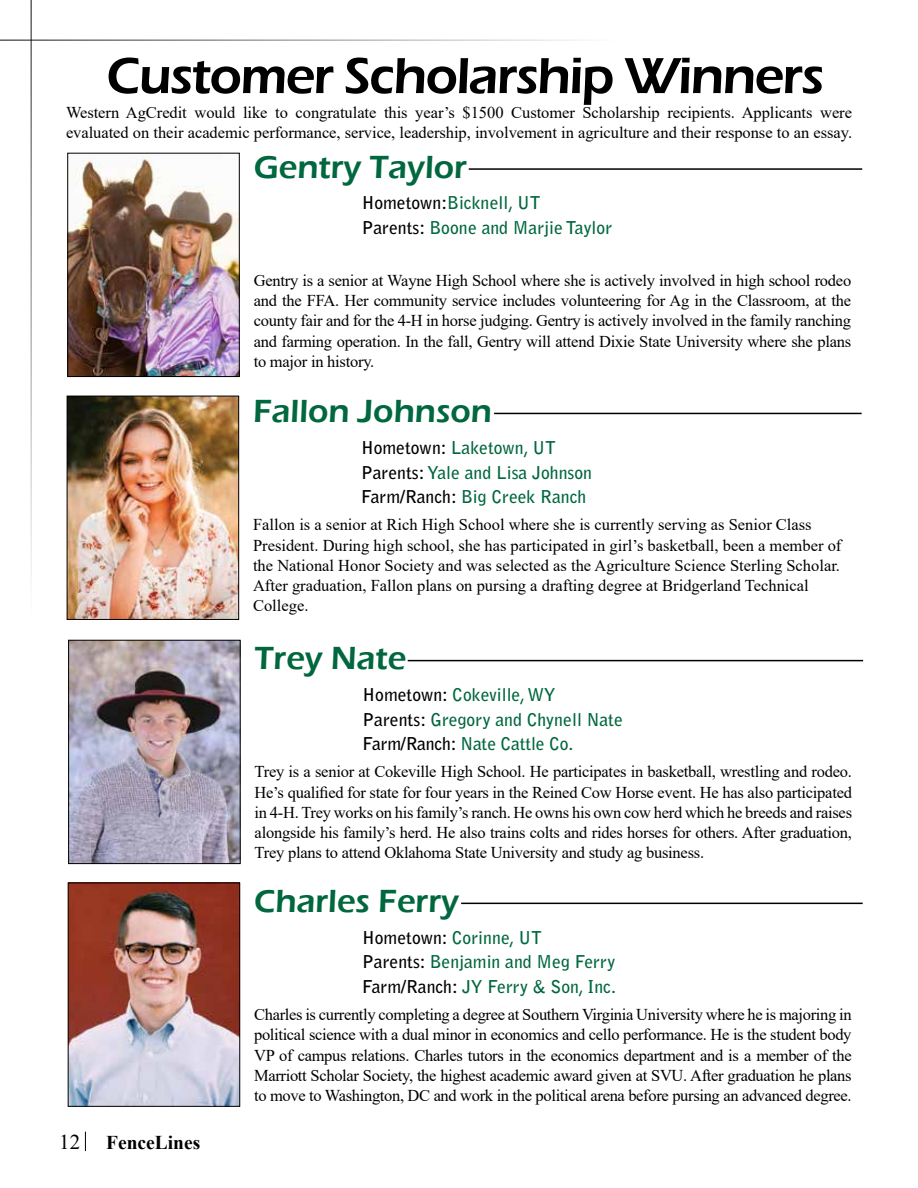
<style>
.page{position:relative;width:918px;height:1188px;background:#fff}
.page>*{position:absolute;margin:0;border:0;box-sizing:border-box;transform-origin:0 0}
.t1{font:600 52.5px "Eras ITC";letter-spacing:-.03em;color:#000}
.t2{font:600 33px "Eras ITC";color:#00673e}
.t3{font:700 19.5px "Times New Roman";color:#000}
.t4{font:700 17.7px/24.8px "Bell Gothic Std";color:#00673e}
.t5{font:16.5px/20.2px "Times New Roman";letter-spacing:-.005em;color:#000;text-align:justify}
.s1{font-weight:400;font-size:21px}
.s2{color:#000}
</style>
<div class="page">
<hr style="left:0;top:40px;width:618px;height:1px;background:#000">
<hr style="left:31px;top:0;width:1px;height:618px;background:#000">
<svg style="left:85px;top:1132px;width:1px;height:19px"></svg>
<img style="left:70px;top:155px;width:167px;height:220px">
<hr style="left:469px;top:168px;width:393px;height:2px;background:#000">
<img style="left:69px;top:398px;width:168px;height:220px">
<div style="left:67px;top:396px;width:172px;height:224px;border:1px solid #000"></div>
<hr style="left:494px;top:413px;width:368px;height:1px;background:#000">
<img style="left:70px;top:642px;width:168px;height:220px">
<div style="left:68px;top:640px;width:172px;height:224px;border:1px solid #000"></div>
<hr style="left:408px;top:660px;width:455px;height:1px;background:#000">
<img style="left:70px;top:885px;width:168px;height:220px">
<div style="left:68px;top:883px;width:172px;height:224px;border:1px solid #000"></div>
<hr style="left:461px;top:903px;width:402px;height:1px;background:#000">
<h1 class="t1" style="left:106px;top:46px;width:719px">Customer Scholarship Winners</h1>
<p class="t5" style="left:66px;top:102px;width:788px;line-height:19.8px">Western AgCredit would like to congratulate this year’s $1500 Customer Scholarship recipients. Applicants were evaluated on their academic performance, service, leadership, involvement in agriculture and their response to an essay.</p>
<p class="t3" style="left:59px;top:1128px;width:143px"><span class="s1">12</span> FenceLines</p>
<h2 class="t2" style="left:254px;top:148px;width:215px">Gentry Taylor</h2>
<p class="t4" style="left:362px;top:191px;width:252px"><span class="s2">Hometown:</span>Bicknell, UT<br><span class="s2">Parents:</span> Boone and Marjie Taylor</p>
<p class="t5" style="left:254px;top:270px;width:599px">Gentry is a senior at Wayne High School where she is actively involved in high school rodeo and the FFA. Her community service includes volunteering for Ag in the Classroom, at the county fair and for the 4-H in horse judging. Gentry is actively involved in the family ranching and farming operation. In the fall, Gentry will attend Dixie State University where she plans to major in history.</p>
<h2 class="t2" style="left:253px;top:393px;width:240px">Fallon Johnson</h2>
<p class="t4" style="left:361px;top:435px;width:232px"><span class="s2">Hometown:</span> Laketown, UT<br><span class="s2">Parents:</span> Yale and Lisa Johnson<br><span class="s2">Farm/Ranch:</span> Big Creek Ranch</p>
<p class="t5" style="left:253px;top:514px;width:590px;text-align:left">Fallon is a senior at Rich High School where she is currently serving as Senior Class President. During high school, she has participated in girl’s basketball, been a member of the National Honor Society and was selected as the Agriculture Science Sterling Scholar.<br>After graduation, Fallon plans on pursing a drafting degree at Bridgerland Technical College.</p>
<h2 class="t2" style="left:255px;top:640px;width:153px">Trey Nate</h2>
<p class="t4" style="left:363px;top:682px;width:262px"><span class="s2">Hometown:</span> Cokeville, WY<br><span class="s2">Parents:</span> Gregory and Chynell Nate<br><span class="s2">Farm/Ranch:</span> Nate Cattle Co.</p>
<p class="t5" style="left:255px;top:761px;width:599px">Trey is a senior at Cokeville High School. He participates in basketball, wrestling and rodeo.<br>He’s qualified for state for four years in the Reined Cow Horse event. He has also participated in 4-H. Trey works on his family’s ranch. He owns his own cow herd which he breeds and raises alongside his family’s herd. He also trains colts and rides horses for others. After graduation, Trey plans to attend Oklahoma State University and study ag business.</p>
<h2 class="t2" style="left:254px;top:883px;width:206px">Charles Ferry</h2>
<p class="t4" style="left:362px;top:925px;width:255px"><span class="s2">Hometown:</span> Corinne, UT<br><span class="s2">Parents:</span> Benjamin and Meg Ferry<br><span class="s2">Farm/Ranch:</span> JY Ferry &amp; Son, Inc.</p>
<p class="t5" style="left:254px;top:1004px;width:599px">Charles is currently completing a degree at Southern Virginia University where he is majoring in political science with a dual minor in economics and cello performance. He is the student body VP of campus relations. Charles tutors in the economics department and is a member of the Marriott Scholar Society, the highest academic award given at SVU. After graduation he plans to move to Washington, DC and work in the political arena before pursing an advanced degree.</p>
</div>
